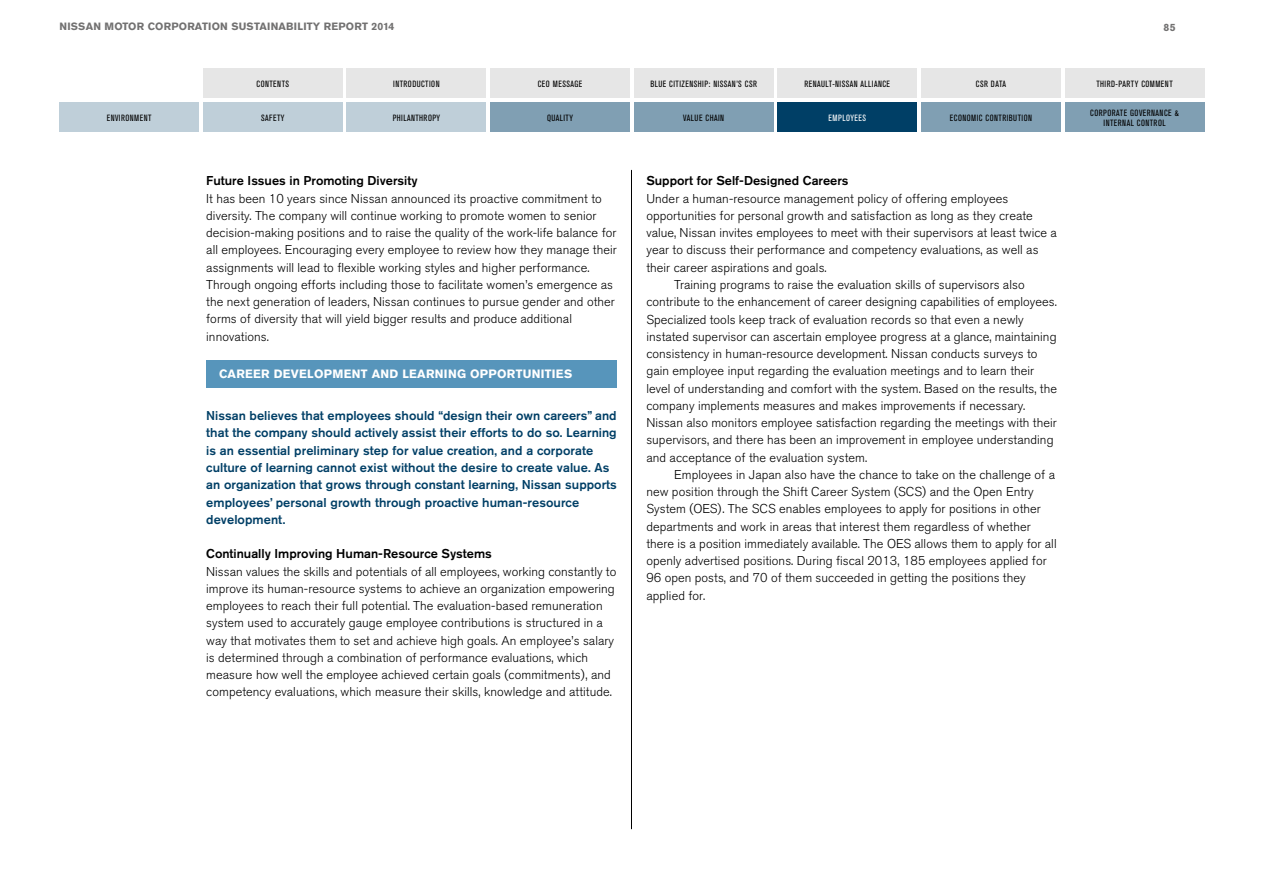
<style>
.page{position:relative;width:1263px;height:893px;background:#fff}
.page>*{position:absolute;margin:0;border:0;box-sizing:border-box;transform-origin:0 0}
.t1{font:300 12.75px/17.2px "Nissan AG";letter-spacing:.005em;color:#000}
.t2{font:500 12.75px/17.2px "Nissan AG";letter-spacing:.005em;color:#003f66}
.t3{font:500 12.75px "Nissan AG";color:#000}
.t4{font:700 12px "Nissan AG";letter-spacing:.025em;color:#fff}
.t5{font:700 10.5px "Nissan AG";letter-spacing:.02em;color:#727171}
.t6{font:condensed 9px/10.5px "Nissan AG";letter-spacing:.05em;color:#000;text-align:center}
.t7{font:condensed 9px "Nissan AG";letter-spacing:.05em;color:#fff}
</style>
<div class="page">
<hr style="left:631px;top:170px;width:1px;height:659px;background:#000">
<div style="left:206px;top:360px;width:411px;height:27px;background:#5795bb"></div>
<div style="left:203px;top:102px;width:139px;height:30px;background:#bfcfd9"></div>
<div style="left:347px;top:102px;width:139px;height:30px;background:#bfcfd9"></div>
<div style="left:490px;top:102px;width:140px;height:30px;background:#809fb3"></div>
<div style="left:921px;top:102px;width:139px;height:30px;background:#809fb3"></div>
<div style="left:778px;top:102px;width:139px;height:30px;background:#003f66"></div>
<div style="left:634px;top:102px;width:139px;height:30px;background:#809fb3"></div>
<div style="left:778px;top:68px;width:139px;height:30px;background:#e6e6e6"></div>
<div style="left:1065px;top:102px;width:139px;height:30px;background:#809fb3"></div>
<div style="left:490px;top:68px;width:140px;height:30px;background:#e6e6e6"></div>
<div style="left:634px;top:68px;width:139px;height:30px;background:#e6e6e6"></div>
<div style="left:60px;top:102px;width:139px;height:30px;background:#bfcfd9"></div>
<div style="left:347px;top:68px;width:139px;height:30px;background:#e6e6e6"></div>
<div style="left:203px;top:68px;width:139px;height:30px;background:#e6e6e6"></div>
<div style="left:921px;top:68px;width:139px;height:30px;background:#e6e6e6"></div>
<div style="left:1065px;top:68px;width:139px;height:30px;background:#e6e6e6"></div>
<p class="t5" style="left:60px;top:20px;width:336px">NISSAN MOTOR CORPORATION SUSTAINABILITY REPORT 2014</p>
<p class="t5" style="left:1164px;top:21px;width:13px">85</p>
<p class="t6" style="left:107px;top:113px;width:46px">ENVIRONMENT</p>
<p class="t6" style="left:256px;top:79px;width:34px">CONTENTS</p>
<p class="t6" style="left:393px;top:79px;width:48px">INTRODUCTION</p>
<p class="t6" style="left:976px;top:79px;width:32px">CSR DATA</p>
<p class="t6" style="left:1096px;top:79px;width:78px">THIRD-PARTY COMMENT</p>
<p class="t6" style="left:538px;top:79px;width:46px">CEO MESSAGE</p>
<p class="t6" style="left:650px;top:79px;width:108px">BLUE CITIZENSHIP: NISSAN’S CSR</p>
<p class="t6" style="left:804px;top:79px;width:87px">RENAULT-NISSAN ALLIANCE</p>
<p class="t6" style="left:261px;top:113px;width:25px">SAFETY</p>
<p class="t6" style="left:393px;top:113px;width:49px">PHILANTHROPY</p>
<p class="t6" style="left:547px;top:113px;width:27px">QUALITY</p>
<p class="t6" style="left:683px;top:113px;width:43px">VALUE CHAIN</p>
<p class="t7" style="left:829px;top:113px;width:39px">EMPLOYEES</p>
<p class="t6" style="left:950px;top:113px;width:84px">ECONOMIC CONTRIBUTION</p>
<p class="t3" style="left:206px;top:173px;width:213px">Future Issues in Promoting Diversity</p>
<p class="t1" style="left:206px;top:190px;width:412px">It has been 10 years since Nissan announced its proactive commitment to diversity. The company will continue working to promote women to senior decision-making positions and to raise the quality of the work-life balance for all employees. Encouraging every employee to review how they manage their assignments will lead to flexible working styles and higher performance.<br>Through ongoing efforts including those to facilitate women’s emergence as the next generation of leaders, Nissan continues to pursue gender and other forms of diversity that will yield bigger results and produce additional innovations.</p>
<p class="t4" style="left:219px;top:367px;width:355px">CAREER DEVELOPMENT AND LEARNING OPPORTUNITIES</p>
<p class="t2" style="left:206px;top:407px;width:412px">Nissan believes that employees should “design their own careers” and that the company should actively assist their efforts to do so. Learning is an essential preliminary step for value creation, and a corporate culture of learning cannot exist without the desire to create value. As an organization that grows through constant learning, Nissan supports employees’ personal growth through proactive human-resource development.</p>
<p class="t3" style="left:206px;top:546px;width:287px">Continually Improving Human-Resource Systems</p>
<p class="t1" style="left:206px;top:563px;width:412px">Nissan values the skills and potentials of all employees, working constantly to improve its human-resource systems to achieve an organization empowering employees to reach their full potential. The evaluation-based remuneration system used to accurately gauge employee contributions is structured in a way that motivates them to set and achieve high goals. An employee’s salary is determined through a combination of performance evaluations, which measure how well the employee achieved certain goals (commitments), and competency evaluations, which measure their skills, knowledge and attitude.</p>
<p class="t3" style="left:646px;top:173px;width:204px">Support for Self-Designed Careers</p>
<p class="t1" style="left:646px;top:190px;width:364px">Under a human-resource management policy of offering employees</p>
<p class="t1" style="left:646px;top:207px;width:388px">opportunities for personal growth and satisfaction as long as they create</p>
<p class="t1" style="left:646px;top:224px;width:412px">value, Nissan invites employees to meet with their supervisors at least twice a</p>
<p class="t1" style="left:646px;top:242px;width:394px">year to discuss their performance and competency evaluations, as well as</p>
<p class="t1" style="left:646px;top:259px;width:182px">their career aspirations and goals.</p>
<p class="t1" style="left:674px;top:276px;width:352px">Training programs to raise the evaluation skills of supervisors also</p>
<p class="t1" style="left:646px;top:293px;width:412px">contribute to the enhancement of career designing capabilities of employees.</p>
<p class="t1" style="left:646px;top:311px;width:379px">Specialized tools keep track of evaluation records so that even a newly</p>
<p class="t1" style="left:646px;top:328px;width:412px">instated supervisor can ascertain employee progress at a glance, maintaining</p>
<p class="t1" style="left:646px;top:345px;width:393px">consistency in human-resource development. Nissan conducts surveys to</p>
<p class="t1" style="left:646px;top:362px;width:389px">gain employee input regarding the evaluation meetings and to learn their</p>
<p class="t1" style="left:646px;top:380px;width:412px">level of understanding and comfort with the system. Based on the results, the</p>
<p class="t1" style="left:646px;top:397px;width:380px">company implements measures and makes improvements if necessary.</p>
<p class="t1" style="left:646px;top:414px;width:412px">Nissan also monitors employee satisfaction regarding the meetings with their</p>
<p class="t1" style="left:646px;top:431px;width:409px">supervisors, and there has been an improvement in employee understanding</p>
<p class="t1" style="left:646px;top:449px;width:222px">and acceptance of the evaluation system.</p>
<p class="t1" style="left:674px;top:466px;width:383px">Employees in Japan also have the chance to take on the challenge of a</p>
<p class="t1" style="left:646px;top:483px;width:389px">new position through the Shift Career System (SCS) and the Open Entry</p>
<p class="t1" style="left:646px;top:500px;width:396px">System (OES). The SCS enables employees to apply for positions in other</p>
<p class="t1" style="left:646px;top:518px;width:386px">departments and work in areas that interest them regardless of whether</p>
<p class="t1" style="left:646px;top:535px;width:412px">there is a position immediately available. The OES allows them to apply for all</p>
<p class="t1" style="left:646px;top:552px;width:402px">openly advertised positions. During fiscal 2013, 185 employees applied for</p>
<p class="t1" style="left:646px;top:569px;width:381px">96 open posts, and 70 of them succeeded in getting the positions they</p>
<p class="t1" style="left:646px;top:587px;width:60px">applied for.</p>
<p class="t6" style="left:1090px;top:107px;width:90px">CORPORATE GOVERNANCE &amp;<br>INTERNAL CONTROL</p>
</div>
